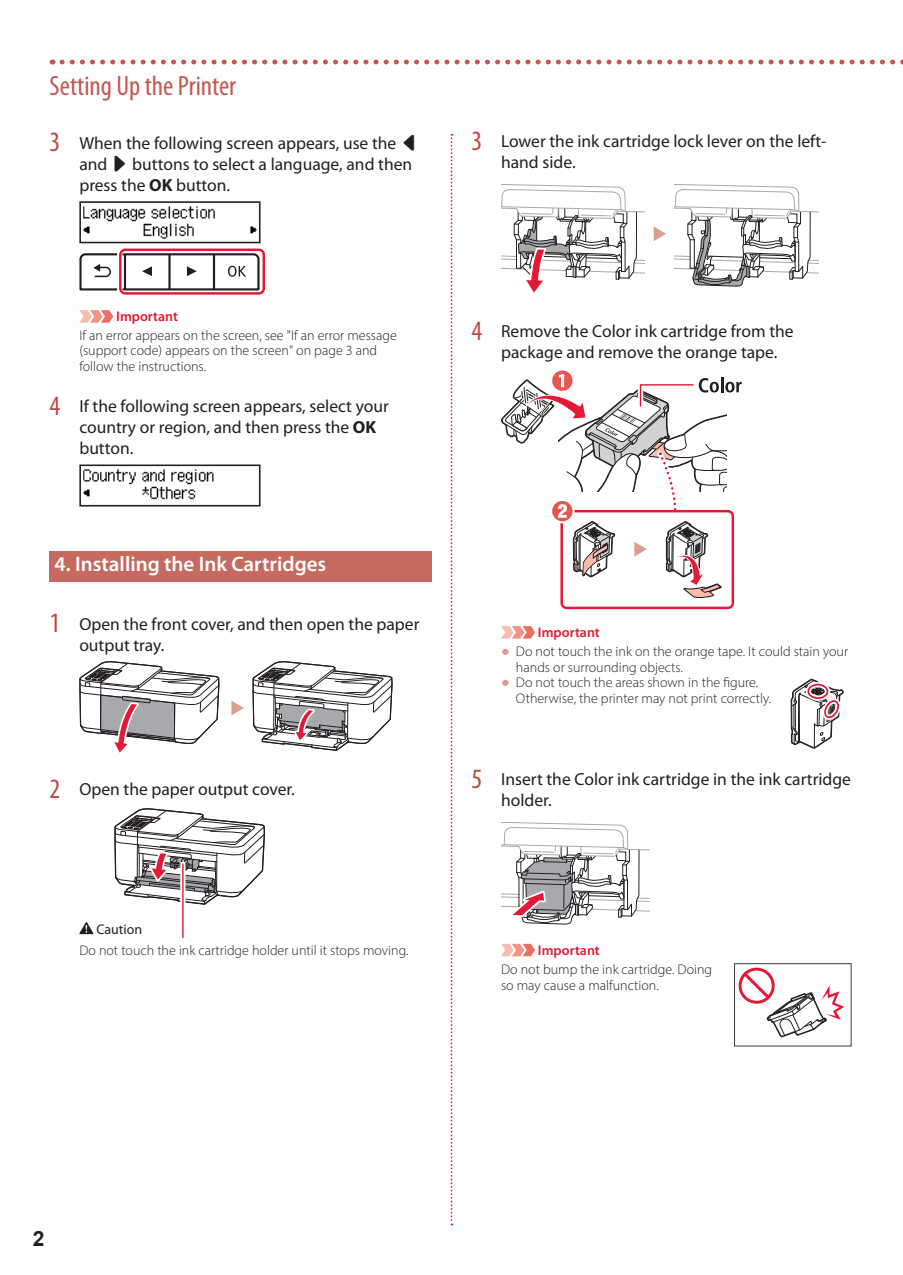
<style>
.page{position:relative;width:903px;height:1275px;background:#fff}
.page>*{position:absolute;margin:0;border:0;box-sizing:border-box;transform-origin:0 0}
.t1{font:condensed 28px "Myriad Pro";color:#c3584f}
.t2{font:600 21px "Myriad Pro";color:#fff}
.t3{font:700 21px "Arial";color:#231f20}
.t4{font:17.5px/21px "Myriad Pro";color:#231f20}
.t5{font:300 14px/15.8px "Myriad Pro";color:#231f20}
.t6{font:600 14px "Myriad Pro";color:#e51836}
.t7{font:14px "Myriad Pro";color:#231f20}
.s1{font-stretch:condensed;font-size:28px;color:#c14743}
.s2{font-family:"canon round num"}
.s3{font-weight:700}
.s4{font-size:35px;color:#de998b}
</style>
<div class="page">
<svg style="left:451px;top:134px;width:1px;height:1091px"></svg>
<svg style="left:62px;top:60px;width:841px;height:4px"></svg>
<div style="left:50px;top:551px;width:382px;height:31px;background:#c66a5f"></div>
<svg style="left:79px;top:201px;width:182px;height:43px"></svg>
<svg style="left:79px;top:253px;width:181px;height:37px"></svg>
<hr style="left:168px;top:254px;width:3px;height:35px;background:#231f20">
<hr style="left:124px;top:254px;width:2px;height:35px;background:#231f20">
<hr style="left:213px;top:254px;width:2px;height:35px;background:#231f20">
<div style="left:117px;top:247px;width:150px;height:49px;border:2px solid #fff;border-radius:7px"></div>
<div style="left:121px;top:250px;width:143px;height:43px;border:2px solid #fff;border-radius:3px"></div>
<div style="left:119px;top:249px;width:146px;height:46px;border:2px solid #e51836;border-radius:5px"></div>
<svg style="left:79px;top:310px;width:34px;height:13px"></svg>
<svg style="left:79px;top:464px;width:182px;height:43px"></svg>
<svg style="left:79px;top:661px;width:140px;height:92px"></svg>
<svg style="left:252px;top:661px;width:141px;height:90px"></svg>
<svg style="left:231px;top:701px;width:13px;height:14px"></svg>
<svg style="left:114px;top:808px;width:151px;height:97px"></svg>
<div style="left:180px;top:864px;width:6px;height:73px;background:#fff"></div>
<hr style="left:182px;top:864px;width:2px;height:73px;background:#e51836">
<svg style="left:79px;top:922px;width:14px;height:12px"></svg>
<svg style="left:654px;top:226px;width:12px;height:15px"></svg>
<svg style="left:501px;top:184px;width:144px;height:109px"></svg>
<svg style="left:675px;top:184px;width:144px;height:103px"></svg>
<div style="left:560px;top:510px;width:174px;height:99px;border:2px solid #e51836;border-radius:5px"></div>
<svg style="left:501px;top:370px;width:241px;height:228px"></svg>
<svg style="left:501px;top:626px;width:34px;height:13px"></svg>
<svg style="left:790px;top:678px;width:54px;height:71px"></svg>
<div style="left:805px;top:682px;width:25px;height:19px;border:5px solid #fff;border-radius:50%"></div>
<div style="left:807px;top:684px;width:21px;height:15px;border:2px solid #e51836;border-radius:50%"></div>
<svg style="left:501px;top:822px;width:149px;height:103px"></svg>
<svg style="left:501px;top:944px;width:34px;height:12px"></svg>
<div style="left:734px;top:963px;width:117px;height:83px;border:1px solid #3e3e3f"></div>
<svg style="left:738px;top:967px;width:106px;height:71px"></svg>
<h1 class="t1" style="left:50px;top:71px;width:188px">Setting Up the Printer</h1>
<p class="t4" style="left:79px;top:133px;width:340px;text-indent:-30px"><span class="s1">3</span> When the following screen appears, use the <span class="s2">[ </span>and <span class="s2">]</span> buttons to select a language, and then press the <span class="s3">OK</span> button.</p>
<p class="t6" style="left:116px;top:309px;width:63px">Important</p>
<p class="t5" style="left:79px;top:327px;width:319px">If an error appears on the screen, see "If an error message (support code) appears on the screen" on page 3 and follow the instructions.</p>
<p class="t4" style="left:79px;top:396px;width:311px;text-indent:-30px"><span class="s1">4</span> If the following screen appears, select your country or region, and then press the <span class="s3">OK </span>button.</p>
<p class="t2" style="left:55px;top:553px;width:273px">4. Installing the Ink Cartridges</p>
<p class="t4" style="left:79px;top:613px;width:341px;text-indent:-30px"><span class="s1">1</span> Open the front cover, and then open the paper output tray.</p>
<p class="t4" style="left:50px;top:779px;width:247px"><span class="s1">2</span> Open the paper output cover.</p>
<p class="t7" style="left:96px;top:922px;width:47px">Caution</p>
<p class="t5" style="left:79px;top:942px;width:331px">Do not touch the ink cartridge holder until it stops moving.</p>
<p class="t4" style="left:501px;top:131px;width:327px;text-indent:-30px"><span class="s1">3</span> Lower the ink cartridge lock lever on the left&shy;hand side.</p>
<p class="t4" style="left:501px;top:321px;width:294px;text-indent:-30px"><span class="s1">4</span> Remove the Color ink cartridge from the package and remove the orange tape.</p>
<p class="t6" style="left:538px;top:625px;width:63px">Important</p>
<p class="t5" style="left:516px;top:643px;width:334px;text-indent:-15px"><span class="s4">•</span> Do not touch the ink on the orange tape. It could stain your hands or surrounding objects.</p>
<p class="t5" style="left:516px;top:675px;width:257px;text-indent:-15px"><span class="s4">•</span> Do not touch the areas shown in the figure.<br>Otherwise, the printer may not print correctly.</p>
<p class="t4" style="left:501px;top:769px;width:351px;text-indent:-30px"><span class="s1">5</span> Insert the Color ink cartridge in the ink cartridge holder.</p>
<p class="t6" style="left:538px;top:942px;width:63px">Important</p>
<p class="t5" style="left:501px;top:961px;width:213px">Do not bump the ink cartridge. Doing so may cause a malfunction.</p>
<p class="t3" style="left:33px;top:1223px;width:13px">2</p>
</div>
